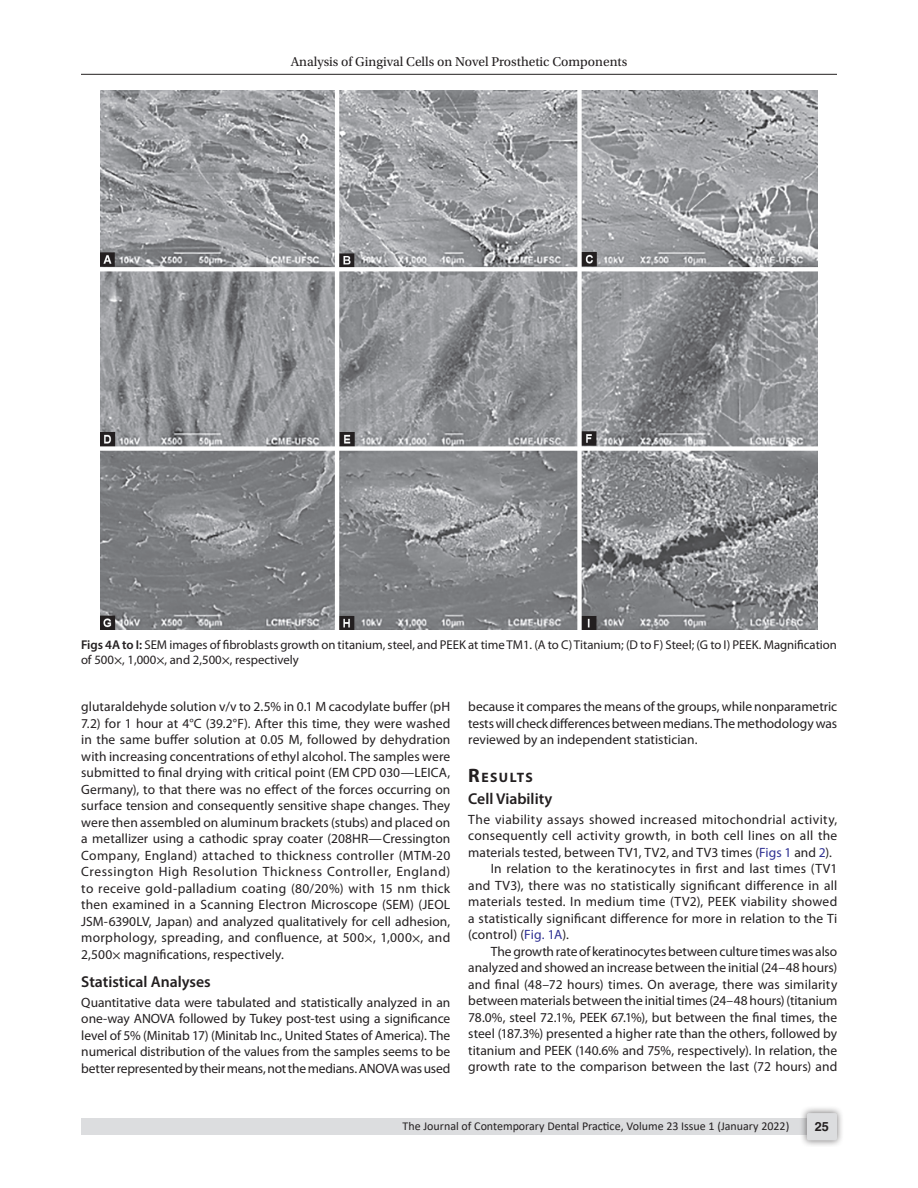
<style>
.page{position:relative;width:918px;height:1188px;background:#fff}
.page>*{position:absolute;margin:0;border:0;box-sizing:border-box;transform-origin:0 0}
.Head-2{font:600 15.75px "Myriad Pro";color:#231f20}
.Head-2-stk{font:600 15.75px "Myriad Pro";color:#231f20}
.Head-1{font:700 13.65px "Myriad Pro";letter-spacing:.105em;color:#231f20}
.Para-Indent{font:13.5px/16.5px "Myriad Pro";letter-spacing:.01em;color:#231f20;text-align:justify}
.Para-NoIndent{font:13.5px/16.5px "Myriad Pro";color:#231f20;text-align:justify}
.t1{font:13.5px "Utopia Std";color:#231f20}
.FigCaption{font:12.75px/15.3px "Myriad Pro";color:#231f20}
.t2{font:700 12.75px "Helvetica LT Std";color:#231f20}
.t3{font:12px "Calibri";color:#231f20}
.s1{font-weight:600}
.s2{font-family:"STIX General"}
.s3{font-family:"STIX General";font-size:12.75px}
.s4{font-size:19.5px}
.s5{color:#2e3092}
</style>
<div class="page">
<hr style="left:81px;top:74px;width:756px;height:1px;background:#231f20">
<div style="left:81px;top:1119px;width:756px;height:16px;background:#dcdddf"></div>
<div style="left:800px;top:1106px;width:44px;height:41px;background:#231f20;opacity:.61"></div>
<div style="left:807px;top:1113px;width:30px;height:27px;background:#dcdddf;border-radius:2px"></div>
<img style="left:101px;top:90px;width:716px;height:540px">
<p class="t1" style="left:291px;top:55px;width:338px">Analysis of Gingival Cells on Novel Prosthetic Components</p>
<p class="FigCaption" style="left:81px;top:636px;width:758px"><span class="s1">Figs 4A to I:</span> SEM images of fibroblasts growth on titanium, steel, and PEEK at time TM1. (A to C) Titanium; (D to F) Steel; (G to I) PEEK. Magnification of 500<span class="s2">×</span>, 1,000<span class="s2">×</span>, and 2,500<span class="s2">×</span>, respectively</p>
<p class="Para-Indent" style="left:81px;top:698px;width:371px">glutaraldehyde solution v/v to 2.5% in 0.1 M cacodylate buffer (pH 7.2) for 1 hour at 4°C (39.2°F). After this time, they were washed in the same buffer solution at 0.05 M, followed by dehydration with increasing concentrations of ethyl alcohol. The samples were submitted to final drying with critical point (EM CPD 030—LEICA, Germany), to that there was no effect of the forces occurring on surface tension and consequently sensitive shape changes. They were then assembled on aluminum brackets (stubs) and placed on a metallizer using a cathodic spray coater (208HR—Cressington Company, England) attached to thickness controller (MTM-20<br>Cressington High Resolution Thickness Controller, England) to receive gold-palladium coating (80/20%) with 15 nm thick then examined in a Scanning Electron Microscope (SEM) (JEOL JSM-6390LV, Japan) and analyzed qualitatively for cell adhesion, morphology, spreading, and confluence, at 500<span class="s3">×</span>, 1,000<span class="s3">×</span>, and 2,500<span class="s3">×</span> magnifications, respectively.</p>
<p class="Head-2" style="left:81px;top:972px;width:131px">Statistical Analyses</p>
<p class="Para-NoIndent" style="left:81px;top:994px;width:371px">Quantitative data were tabulated and statistically analyzed in an one-way ANOVA followed by Tukey post-test using a significance level of 5% (Minitab 17) (Minitab Inc., United States of America). The numerical distribution of the values from the samples seems to be better represented by their means, not the medians. ANOVA was used</p>
<p class="Para-NoIndent" style="left:468px;top:698px;width:371px">because it compares the means of the groups, while nonparametric tests will check differences between medians. The methodology was reviewed by an independent statistician.</p>
<p class="Head-1" style="left:468px;top:768px;width:66px"><span class="s4">R</span>ESULTS</p>
<p class="Head-2-stk" style="left:468px;top:789px;width:85px">Cell Viability</p>
<p class="Para-NoIndent" style="left:468px;top:811px;width:370px">The viability assays showed increased mitochondrial activity, consequently cell activity growth, in both cell lines on all the materials tested, between TV1, TV2, and TV3 times (<span class="s5">Figs 1</span> and <span class="s5">2</span>).</p>
<p class="Para-Indent" style="left:468px;top:860px;width:371px;text-indent:22px">In relation to the keratinocytes in first and last times (TV1 and TV3), there was no statistically significant difference in all materials tested. In medium time (TV2), PEEK viability showed a statistically significant difference for more in relation to the Ti (control) (<span class="s5">Fig. 1A</span>).</p>
<p class="Para-Indent" style="left:468px;top:943px;width:371px;text-indent:22px">The growth rate of keratinocytes between culture times was also analyzed and showed an increase between the initial (24–48 hours) and final (48–72 hours) times. On average, there was similarity between materials between the initial times (24–48 hours) (titanium 78.0%, steel 72.1%, PEEK 67.1%), but between the final times, the steel (187.3%) presented a higher rate than the others, followed by titanium and PEEK (140.6% and 75%, respectively). In relation, the growth rate to the comparison between the last (72 hours) and</p>
<p class="t3" style="left:403px;top:1117px;width:388px">The Journal of Contemporary Dental Practice, Volume 23 Issue 1 (January 2022)</p>
<p class="t2" style="left:815px;top:1119px;width:16px">25</p>
</div>
